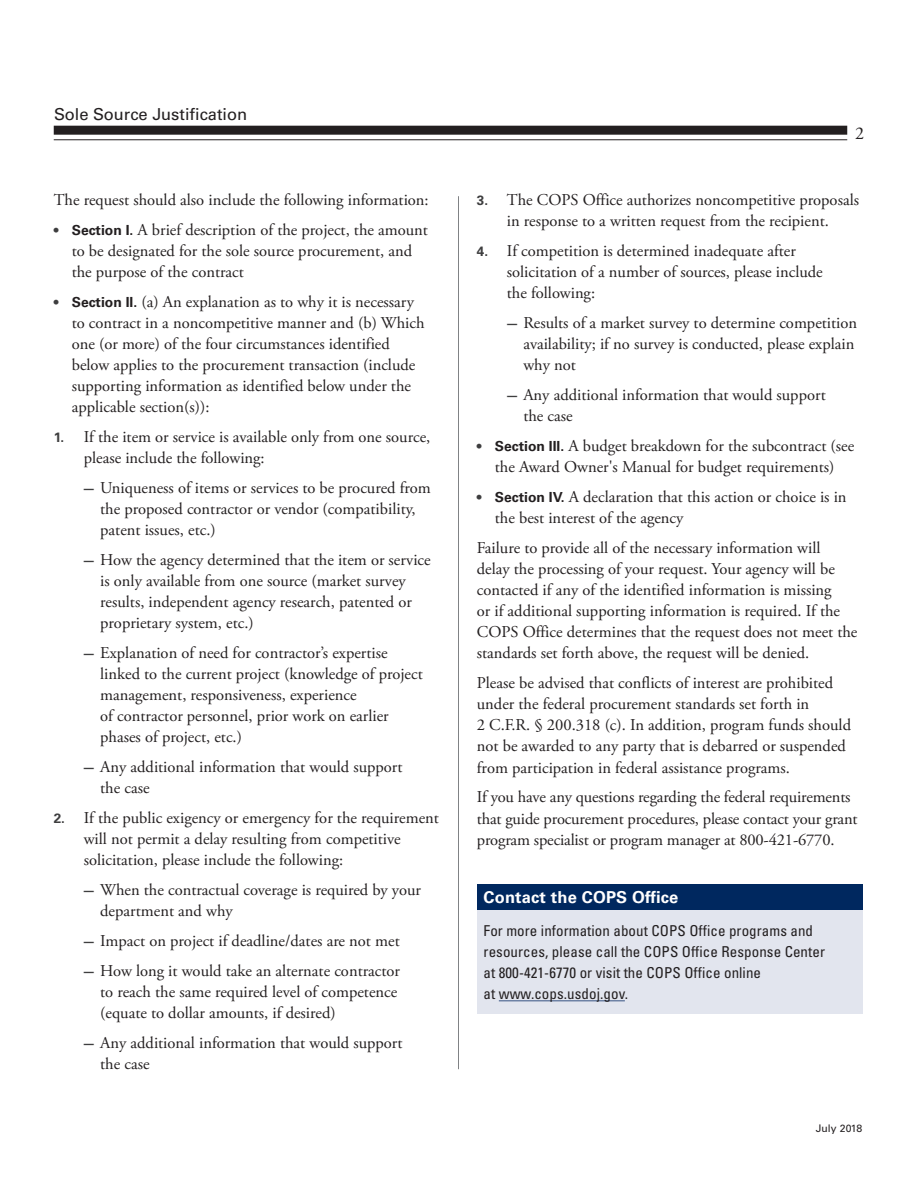
<style>
.page{position:relative;width:918px;height:1188px;background:#fff}
.page>*{position:absolute;margin:0;border:0;box-sizing:border-box;transform-origin:0 0}
.t1{font:18px "Adobe Garamond Pro";color:#231f20}
.t2{font:16.5px/21px "Adobe Garamond Pro";color:#231f20}
.t3{font:16.5px "Univers LT Std";color:#231f20}
.t4{font:700 16.5px "Univers LT Std";letter-spacing:.01em;color:#fff}
.t5{font:condensed 15px/21px "Univers LT Std";letter-spacing:.005em;color:#231f20}
.t6{font:10.5px "Univers LT Std";letter-spacing:-.005em;color:#231f20}
.s1{font-family:"Univers LT Std";font-weight:700;font-size:13.5px;color:#3e3e3f}
.s2{font-family:"Univers LT Std";font-weight:700;font-size:13.8px}
</style>
<div class="page">
<hr style="left:54px;top:139px;width:793px;height:1px;background:#231f20">
<div style="left:54px;top:126px;width:793px;height:9px;background:#231f20"></div>
<hr style="left:458px;top:196px;width:1px;height:873px;background:#808285">
<div style="left:477px;top:884px;width:385px;height:26px;background:#00285f"></div>
<div style="left:477px;top:910px;width:385px;height:104px;background:#e2e5ee"></div>
<hr style="left:499px;top:1000px;width:126px;height:1px;background:#375383">
<p class="t3" style="left:54px;top:104px;width:195px">Sole Source Justification</p>
<p class="t2" style="left:54px;top:190px;width:377px">The request should also include the following information:</p>
<p class="t2" style="left:72px;top:220px;width:358px;text-indent:-18px"><span class="s1">•</span> <span class="s2">Section I.</span> A brief description of the project, the amount to be designated for the sole source procurement, and the purpose of the contract</p>
<p class="t2" style="left:72px;top:292px;width:354px;text-indent:-18px"><span class="s1">•</span> <span class="s2">Section II.</span> (a) An explanation as to why it is necessary to contract in a noncompetitive manner and (b) Which one (or more) of the four circumstances identified below applies to the procurement transaction (include supporting information as identified below under the applicable section(s)):</p>
<p class="t2" style="left:84px;top:427px;width:348px;text-indent:-30px"><span class="s1">1.</span> If the item or service is available only from one source, please include the following:</p>
<p class="t2" style="left:100px;top:478px;width:332px;text-indent:-18px"><span class="s1">—</span> Uniqueness of items or services to be procured from the proposed contractor or vendor (compatibility, patent issues, etc.)</p>
<p class="t2" style="left:100px;top:550px;width:332px;text-indent:-18px"><span class="s1">—</span> How the agency determined that the item or service is only available from one source (market survey results, independent agency research, patented or proprietary system, etc.)</p>
<p class="t2" style="left:100px;top:643px;width:324px;text-indent:-18px"><span class="s1">—</span> Explanation of need for contractor’s expertise linked to the current project (knowledge of project management, responsiveness, experience<br>of contractor personnel, prior work on earlier phases of project, etc.)</p>
<p class="t2" style="left:100px;top:757px;width:304px;text-indent:-18px"><span class="s1">—</span> Any additional information that would support the case</p>
<p class="t2" style="left:84px;top:808px;width:357px;text-indent:-30px"><span class="s1">2.</span> If the public exigency or emergency for the requirement will not permit a delay resulting from competitive solicitation, please include the following:</p>
<p class="t2" style="left:100px;top:880px;width:322px;text-indent:-18px"><span class="s1">—</span> When the contractual coverage is required by your department and why</p>
<p class="t2" style="left:82px;top:931px;width:319px"><span class="s1">—</span> Impact on project if deadline/dates are not met</p>
<p class="t2" style="left:100px;top:961px;width:301px;text-indent:-18px"><span class="s1">—</span> How long it would take an alternate contractor to reach the same required level of competence (equate to dollar amounts, if desired)</p>
<p class="t2" style="left:100px;top:1033px;width:304px;text-indent:-18px"><span class="s1">—</span> Any additional information that would support the case</p>
<p class="t1" style="left:855px;top:122px;width:10px">2</p>
<p class="t2" style="left:477px;top:190px;width:384px;text-align:center"><span class="s1">3.</span> The COPS Office authorizes noncompetitive proposals in response to a written request from the recipient.</p>
<p class="t2" style="left:507px;top:241px;width:317px;text-indent:-30px"><span class="s1">4.</span> If competition is determined inadequate after solicitation of a number of sources, please include the following:</p>
<p class="t2" style="left:523px;top:313px;width:335px;text-indent:-18px"><span class="s1">—</span> Results of a market survey to determine competition availability; if no survey is conducted, please explain why not</p>
<p class="t2" style="left:523px;top:385px;width:304px;text-indent:-18px"><span class="s1">—</span> Any additional information that would support the case</p>
<p class="t2" style="left:477px;top:436px;width:379px;text-align:center"><span class="s1">•</span> <span class="s2">Section III.</span> A budget breakdown for the subcontract (see the Award Owner's Manual for budget requirements)</p>
<p class="t2" style="left:495px;top:487px;width:353px;text-indent:-18px"><span class="s1">•</span> <span class="s2">Section IV.</span> A declaration that this action or choice is in the best interest of the agency</p>
<p class="t2" style="left:477px;top:538px;width:382px">Failure to provide all of the necessary information will delay the processing of your request. Your agency will be contacted if any of the identified information is missing<br>or if additional supporting information is required. If the COPS Office determines that the request does not meet the standards set forth above, the request will be denied.</p>
<p class="t2" style="left:477px;top:673px;width:376px">Please be advised that conflicts of interest are prohibited under the federal procurement standards set forth in<br>2 C.F.R. § 200.318 (c). In addition, program funds should not be awarded to any party that is debarred or suspended from participation in federal assistance programs.</p>
<p class="t2" style="left:477px;top:787px;width:382px">If you have any questions regarding the federal requirements that guide procurement procedures, please contact your grant program specialist or program manager at 800-421-6770.</p>
<h2 class="t4" style="left:484px;top:887px;width:196px">Contact the COPS Office</h2>
<p class="t5" style="left:484px;top:920px;width:343px">For more information about COPS Office programs and resources, please call the COPS Office Response Center at 800-421-6770 or visit the COPS Office online<br>at www.cops.usdoj.gov.</p>
<p class="t6" style="left:816px;top:1122px;width:48px">July 2018</p>
</div>
